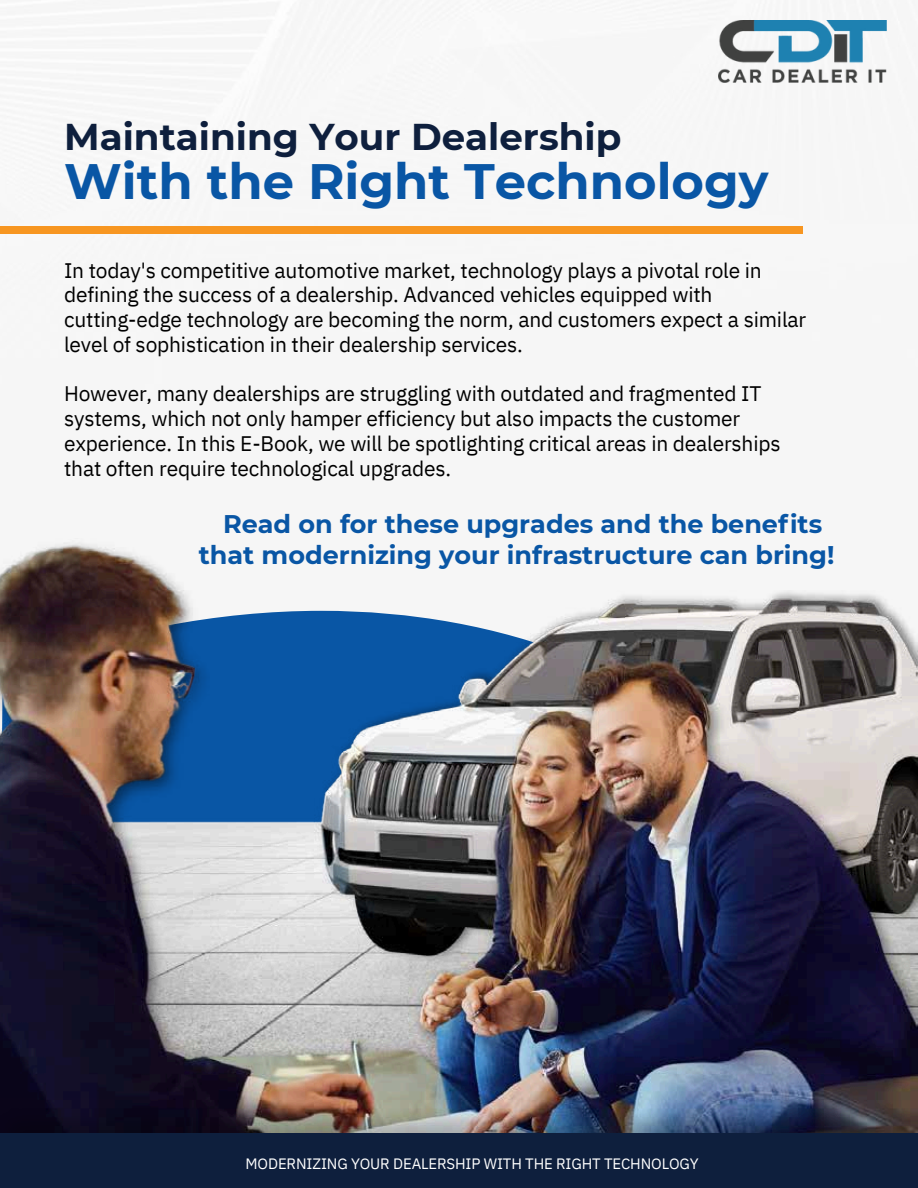
<style>
.page{position:relative;width:918px;height:1188px;background:#fff}
.page>*{position:absolute;margin:0;border:0;box-sizing:border-box;transform-origin:0 0}
.t1{font:700 49.65px "Montserrat";color:#0956a5}
.t2{font:700 37.2px "Montserrat";color:#0e1f3d}
.t3{font:700 25.5px/30.3px "Montserrat";color:#0956a5;text-align:center}
.t4{font:21px/24.8px "IBM Plex Sans";letter-spacing:-.01em;color:#000}
.t5{font:15px "IBM Plex Sans";letter-spacing:-.01em;color:#fff}
</style>
<div class="page">
<img style="left:0;top:538px;width:918px;height:562px">
<img style="left:0;top:736px;width:4px;height:338px">
<img style="left:0;top:1074px;width:4px;height:26px">
<img style="left:0;top:621px;width:4px;height:115px">
<img style="left:0;top:1100px;width:918px;height:33px">
<div style="left:0;top:1133px;width:918px;height:55px;background:#0e1f3d"></div>
<div style="left:0;top:226px;width:802px;height:7px;background:#f79621"></div>
<img style="left:718px;top:21px;width:169px;height:62px">
<h1 class="t2" style="left:64px;top:114px;width:559px">Maintaining Your Dealership</h1>
<h4 class="t1" style="left:64px;top:151px;width:706px">With the Right Technology</h4>
<h4 class="t4" style="left:64px;top:257px;width:744px">In today's competitive automotive market, technology plays a pivotal role in defining the success of a dealership. Advanced vehicles equipped with cutting-edge technology are becoming the norm, and customers expect a similar level of sophistication in their dealership services.</h4>
<p class="t4" style="left:64px;top:381px;width:718px">However, many dealerships are struggling with outdated and fragmented IT systems, which not only hamper efficiency but also impacts the customer experience. In this E-Book, we will be spotlighting critical areas in dealerships that often require technological upgrades.</p>
<p class="t3" style="left:199px;top:509px;width:637px">Read on for these upgrades and the benefits that modernizing your infrastructure can bring!</p>
<h2 class="t5" style="left:246px;top:1154px;width:455px">MODERNIZING YOUR DEALERSHIP WITH THE RIGHT TECHNOLOGY</h2>
</div>
